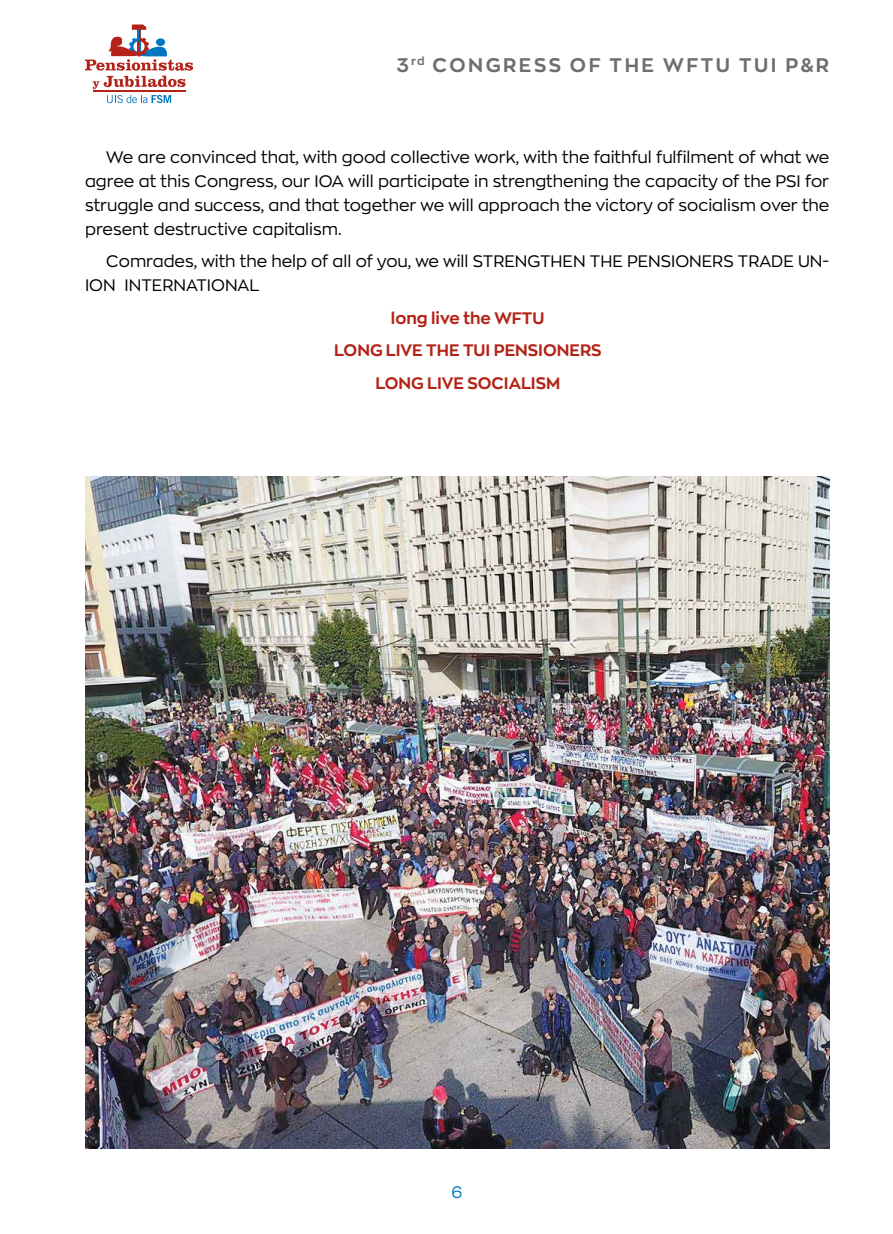
<style>
.page{position:relative;width:893px;height:1234px;background:#fff}
.page>*{position:absolute;margin:0;border:0;box-sizing:border-box;transform-origin:0 0}
.t1{font:700 19.5px "Zona Pro";letter-spacing:.13em;color:#6d6e71}
.t2{font:16.5px/24px "Zona Pro";color:#000;text-align:justify}
.t3{font:700 16.5px/32.5px "Zona Pro";color:#b32317;text-align:center}
.t4{font:16.5px "Zona Pro";color:#0076c0}
</style>
<div class="page">
<svg style="left:107px;top:95px;width:64px;height:8px"></svg>
<hr style="left:93px;top:90px;width:93px;height:2px;background:#b32317">
<svg style="left:85px;top:24px;width:108px;height:65px"></svg>
<img style="left:85px;top:476px;width:744px;height:672px">
<p class="t1" style="left:397px;top:52px;width:434px">3<sup>rd</sup> CONGRESS OF THE WFTU TUI P&amp;R</p>
<p class="t2" style="left:85px;top:144px;width:746px;text-indent:21px">We are convinced that, with good collective work, with the faithful fulfilment of what we agree at this Congress, our IOA will participate in strengthening the capacity of the PSI for struggle and success, and that together we will approach the victory of socialism over the present destructive capitalism.</p>
<p class="t2" style="left:85px;top:249px;width:746px;text-indent:21px">Comrades, with the help of all of you, we will STRENGTHEN THE PENSIONERS TRADE UN-<br>ION INTERNATIONAL</p>
<p class="t3" style="left:334px;top:301px;width:269px">long live the WFTU<br>LONG LIVE THE TUI PENSIONERS<br>LONG LIVE SOCIALISM</p>
<p class="t4" style="left:452px;top:1181px;width:12px">6</p>
</div>
